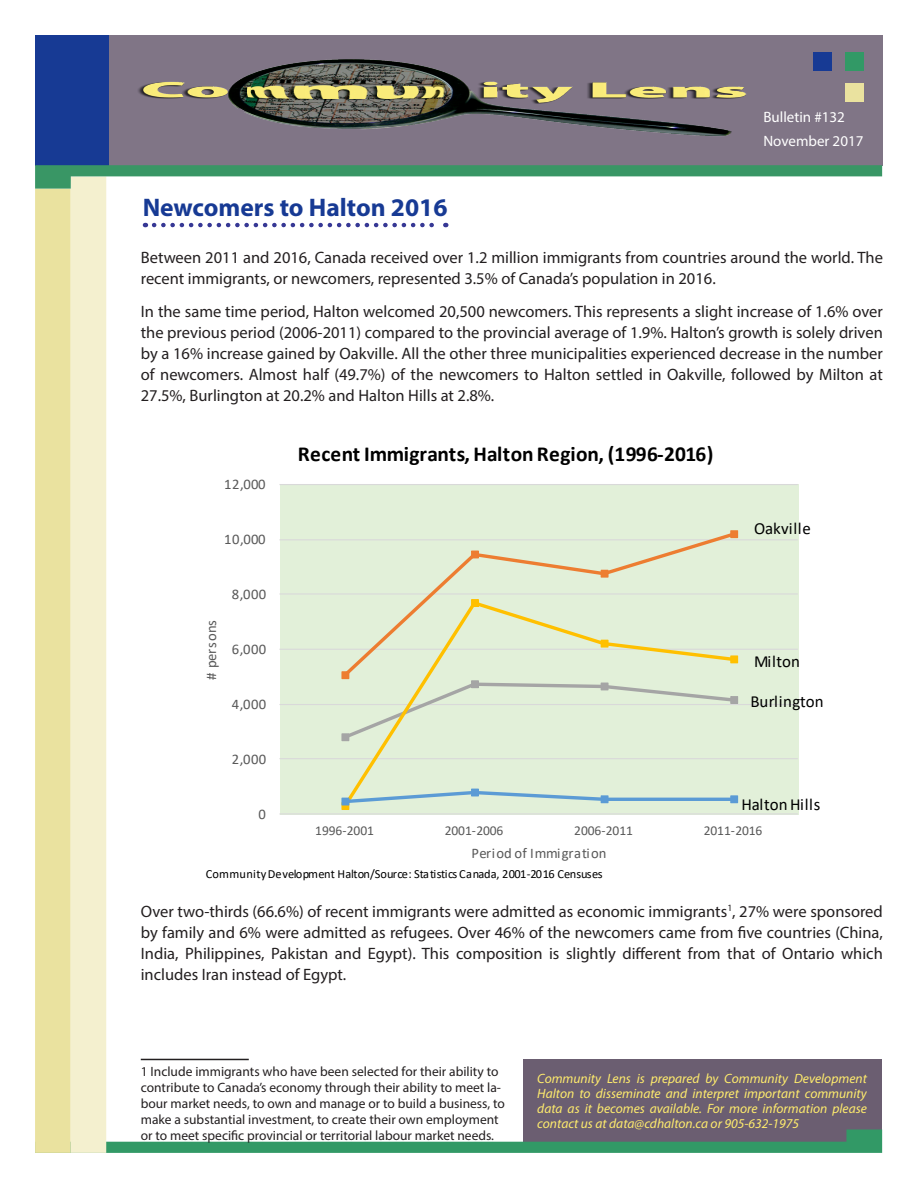
<style>
.page{position:relative;width:918px;height:1188px;background:#fff}
.page>*{position:absolute;margin:0;border:0;box-sizing:border-box;transform-origin:0 0}
.Headline{font:700 25.5px "Myriad Pro";color:#173a94}
.t1{font:700 21.45px "Calibri";color:#000}
.t2{font:16.95px "Calibri";letter-spacing:.005em;color:#000}
.t3{font:16.5px/21px "Myriad Pro";color:#231f20;text-align:justify}
.Masthead{font:15px "Myriad Pro";color:#fff}
.t4{font:14.7px "Calibri";letter-spacing:.03em;color:#595959}
.t5{font:13.5px/16.2px "Myriad Pro";color:#231f20}
.t6{font:italic 13.5px/15px "Myriad Pro";color:#ffec6d;text-align:justify}
.t7{font:13.5px "Calibri";letter-spacing:-.005em;color:#595959}
.t8{font:12.45px "Calibri";letter-spacing:.01em;color:#000}
</style>
<div class="page">
<div style="left:523px;top:1060px;width:359px;height:92px;background:#6b5e71"></div>
<div style="left:109px;top:35px;width:774px;height:130px;background:#807586"></div>
<div style="left:35px;top:35px;width:74px;height:130px;background:#173a94"></div>
<svg style="left:106px;top:1129px;width:776px;height:24px"></svg>
<div style="left:35px;top:189px;width:36px;height:964px;background:#eae29f"></div>
<div style="left:71px;top:177px;width:35px;height:976px;background:#f4f0cf"></div>
<svg style="left:35px;top:165px;width:847px;height:24px"></svg>
<div style="left:845px;top:52px;width:18px;height:18px;background:#329966"></div>
<div style="left:845px;top:84px;width:18px;height:18px;background:#eae29f"></div>
<div style="left:813px;top:52px;width:19px;height:18px;background:#173a94"></div>
<svg style="left:154px;top:223px;width:292px;height:4px"></svg>
<hr style="left:141px;top:1059px;width:108px;height:1px;background:#231f20">
<img style="left:138px;top:59px;width:609px;height:77px">
<div style="left:280px;top:484px;width:518px;height:331px;background:#e2f0d9"></div>
<hr style="left:279px;top:758px;width:519px;height:1px;background:#d9d9d9">
<hr style="left:279px;top:704px;width:519px;height:1px;background:#d9d9d9">
<hr style="left:279px;top:649px;width:519px;height:1px;background:#d9d9d9">
<hr style="left:279px;top:593px;width:519px;height:2px;background:#d9d9d9">
<hr style="left:279px;top:539px;width:519px;height:1px;background:#d9d9d9">
<hr style="left:279px;top:484px;width:519px;height:1px;background:#d9d9d9">
<hr style="left:279px;top:813px;width:519px;height:2px;background:#d9d9d9">
<svg style="left:424px;top:533px;width:314px;height:131px"></svg>
<div style="left:472px;top:551px;width:6px;height:7px;background:#ed7d31"></div>
<div style="left:471px;top:551px;width:8px;height:7px;border:1px solid #ed7d31"></div>
<div style="left:601px;top:570px;width:7px;height:7px;background:#ed7d31"></div>
<div style="left:601px;top:570px;width:8px;height:8px;border:1px solid #ed7d31"></div>
<div style="left:731px;top:531px;width:7px;height:7px;background:#ed7d31"></div>
<div style="left:730px;top:530px;width:8px;height:8px;border:1px solid #ed7d31"></div>
<div style="left:730px;top:696px;width:8px;height:8px;border:1px solid #a5a5a5"></div>
<svg style="left:341px;top:599px;width:396px;height:211px"></svg>
<svg style="left:343px;top:805px;width:4px;height:3px"></svg>
<div style="left:341px;top:802px;width:8px;height:8px;border:1px solid #ffc000"></div>
<svg style="left:473px;top:601px;width:4px;height:4px"></svg>
<div style="left:471px;top:599px;width:8px;height:8px;border:1px solid #ffc000"></div>
<div style="left:601px;top:640px;width:7px;height:7px;background:#ffc000"></div>
<div style="left:601px;top:640px;width:8px;height:8px;border:1px solid #ffc000"></div>
<div style="left:731px;top:656px;width:7px;height:7px;background:#ffc000"></div>
<div style="left:730px;top:655px;width:8px;height:8px;border:1px solid #ffc000"></div>
<svg style="left:341px;top:789px;width:396px;height:16px"></svg>
<div style="left:342px;top:798px;width:7px;height:7px;background:#5b9bd5"></div>
<div style="left:341px;top:798px;width:8px;height:7px;border:1px solid #5b9bd5"></div>
<div style="left:472px;top:789px;width:6px;height:7px;background:#5b9bd5"></div>
<div style="left:471px;top:789px;width:8px;height:7px;border:1px solid #5b9bd5"></div>
<div style="left:601px;top:796px;width:7px;height:7px;background:#5b9bd5"></div>
<div style="left:601px;top:795px;width:8px;height:8px;border:1px solid #5b9bd5"></div>
<div style="left:731px;top:796px;width:7px;height:7px;background:#5b9bd5"></div>
<div style="left:730px;top:795px;width:8px;height:8px;border:1px solid #5b9bd5"></div>
<p class="Masthead" style="left:763px;top:108px;width:83px">Bulletin #132</p>
<p class="Masthead" style="left:763px;top:132px;width:102px">November 2017</p>
<p class="Headline" style="left:143px;top:191px;width:306px">Newcomers to Halton 2016</p>
<p class="t3" style="left:141px;top:247px;width:744px">Between 2011 and 2016, Canada received over 1.2 million immigrants from countries around the world. The recent immigrants, or newcomers, represented 3.5% of Canada’s population in 2016.</p>
<p class="t3" style="left:141px;top:301px;width:744px">In the same time period, Halton welcomed 20,500 newcomers. This represents a slight increase of 1.6% over the previous period (2006-2011) compared to the provincial average of 1.9%. Halton’s growth is solely driven by a 16% increase gained by Oakville. All the other three municipalities experienced decrease in the number of newcomers. Almost half (49.7%) of the newcomers to Halton settled in Oakville, followed by Milton at 27.5%, Burlington at 20.2% and Halton Hills at 2.8%.</p>
<p class="t4" style="left:224px;top:474px;width:43px">12,000</p>
<p class="t4" style="left:224px;top:529px;width:43px">10,000</p>
<p class="t4" style="left:201px;top:680px;width:61px;rotate:-90deg"># persons</p>
<p class="t4" style="left:232px;top:584px;width:36px">8,000</p>
<p class="t4" style="left:232px;top:639px;width:36px">6,000</p>
<p class="t4" style="left:232px;top:694px;width:36px">4,000</p>
<p class="t4" style="left:232px;top:749px;width:36px">2,000</p>
<p class="t4" style="left:258px;top:804px;width:9px">0</p>
<h2 class="t1" style="left:298px;top:439px;width:417px">Recent Immigrants, Halton Region, (1996-2016)</h2>
<p class="t2" style="left:754px;top:517px;width:58px">Oakville</p>
<p class="t2" style="left:754px;top:650px;width:48px">Milton</p>
<p class="t2" style="left:751px;top:690px;width:75px">Burlington</p>
<p class="t2" style="left:742px;top:792px;width:80px">Halton Hills</p>
<p class="t7" style="left:315px;top:821px;width:60px">1996-2001</p>
<p class="t7" style="left:445px;top:821px;width:60px">2001-2006</p>
<p class="t7" style="left:574px;top:821px;width:60px">2006-2011</p>
<p class="t7" style="left:704px;top:821px;width:60px">2011-2016</p>
<p class="t4" style="left:472px;top:843px;width:137px">Period of Immigration</p>
<p class="t8" style="left:206px;top:866px;width:399px">Community Development Halton/Source: Statistics Canada, 2001-2016 Censuses</p>
<p class="t3" style="left:141px;top:901px;width:744px">Over two-thirds (66.6%) of recent immigrants were admitted as economic immigrants<sup>1</sup>, 27% were sponsored by family and 6% were admitted as refugees. Over 46% of the newcomers came from five countries (China, India, Philippines, Pakistan and Egypt). This composition is slightly different from that of Ontario which includes Iran instead of Egypt.</p>
<p class="t5" style="left:141px;top:1063px;width:366px">1 Include immigrants who have been selected for their ability to contribute to Canada’s economy through their ability to meet la&shy;bour market needs, to own and manage or to build a business, to make a substantial investment, to create their own employment or to meet specific provincial or territorial labour market needs.</p>
<p class="t6" style="left:537px;top:1070px;width:331px">Community Lens is prepared by Community Development Halton to disseminate and interpret important community data as it becomes available. For more information please contact us at data@cdhalton.ca or 905-632-1975</p>
</div>
